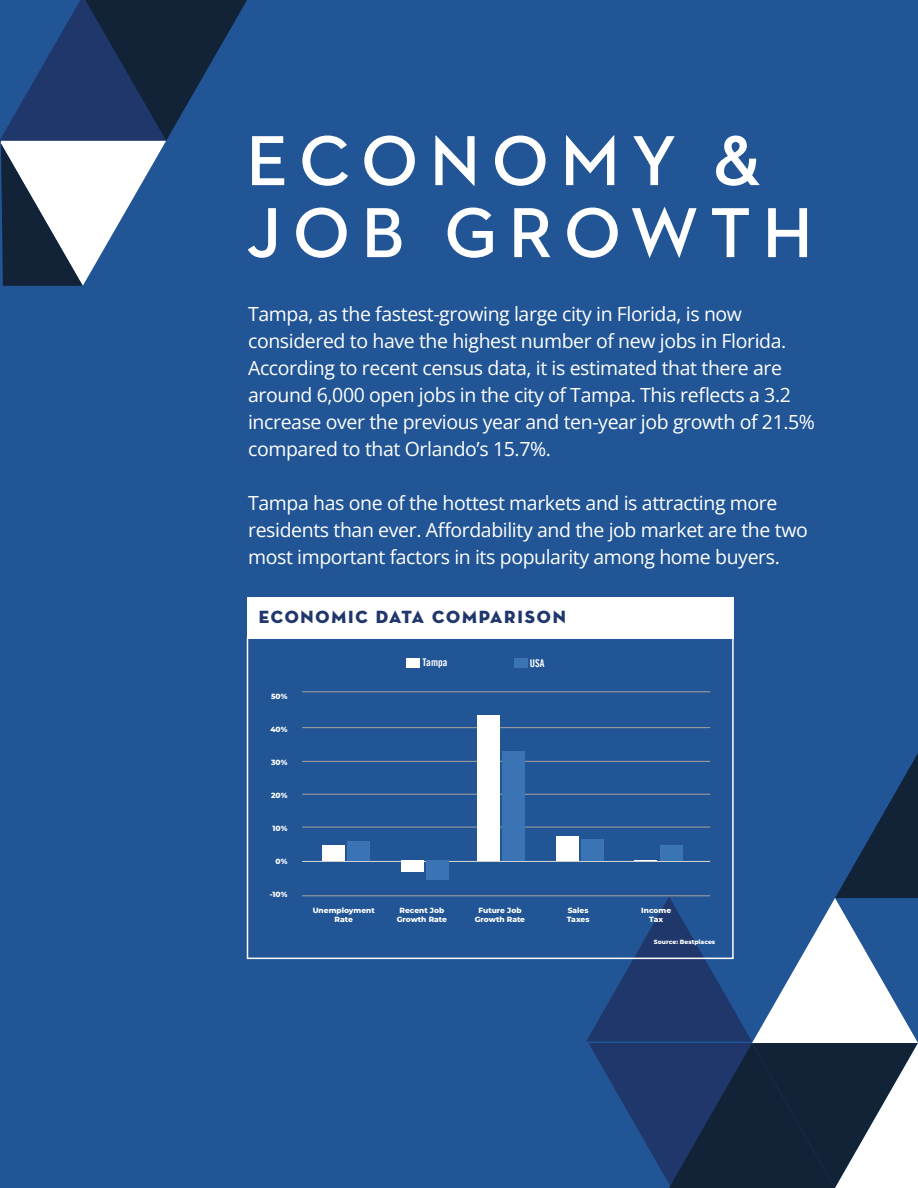
<style>
.page{position:relative;width:918px;height:1188px;background:#215595}
.page>*{position:absolute;margin:0;border:0;box-sizing:border-box;transform-origin:0 0}
.t1{font:700 72px/72px "Neutraface 2 Display";letter-spacing:.17em;color:#fff}
.t2{font:19.5px/27px "Open Sans";letter-spacing:-.02em;color:#fff}
.t3{font:18px "Neutra Disp Titling";letter-spacing:.1em;color:#20376b}
.t4{font:10.65px "Trade Gothic LT Bold Cond Twenty";color:#fff}
.t5{font:800 7.5px/9px "Montserrat";color:#fff;text-align:center}
.t6{font:800 6.15px "Montserrat";color:#fff}
</style>
<div class="page">
<svg style="left:0;top:0;width:247px;height:286px"></svg>
<svg style="left:586px;top:753px;width:332px;height:435px"></svg>
<div style="left:247px;top:638px;width:487px;height:321px;border:2px solid #fff"></div>
<div style="left:247px;top:597px;width:487px;height:42px;background:#fff"></div>
<div style="left:407px;top:659px;width:13px;height:9px;background:#fff"></div>
<div style="left:514px;top:659px;width:13px;height:9px;background:#3a74b4"></div>
<hr style="left:302px;top:691px;width:408px;height:1px;background:#a9a39d">
<hr style="left:302px;top:761px;width:408px;height:1px;background:#a9a39d">
<hr style="left:302px;top:727px;width:408px;height:1px;background:#a9a39d">
<hr style="left:302px;top:794px;width:408px;height:1px;background:#a9a39d">
<hr style="left:302px;top:827px;width:408px;height:1px;background:#a9a39d">
<hr style="left:302px;top:895px;width:408px;height:1px;background:#a9a39d">
<hr style="left:302px;top:861px;width:408px;height:1px;background:#dcd8d5">
<div style="left:322px;top:845px;width:22px;height:16px;background:#fff"></div>
<div style="left:402px;top:861px;width:22px;height:11px;background:#fff"></div>
<div style="left:478px;top:715px;width:22px;height:146px;background:#fff"></div>
<div style="left:556px;top:837px;width:22px;height:24px;background:#fff"></div>
<div style="left:348px;top:841px;width:22px;height:20px;background:#3a74b4"></div>
<div style="left:427px;top:861px;width:22px;height:19px;background:#3a74b4"></div>
<div style="left:503px;top:752px;width:22px;height:109px;background:#3a74b4"></div>
<div style="left:582px;top:839px;width:22px;height:22px;background:#3a74b4"></div>
<div style="left:660px;top:845px;width:22px;height:16px;background:#3a74b4"></div>
<h1 class="t1" style="left:247px;top:126px;width:567px">ECONOMY &amp;<br>JOB GROWTH</h1>
<p class="t2" style="left:248px;top:300px;width:568px">Tampa, as the fastest-growing large city in Florida, is now considered to have the highest number of new jobs in Florida.<br>According to recent census data, it is estimated that there are around 6,000 open jobs in the city of Tampa. This reflects a 3.2 increase over the previous year and ten-year job growth of 21.5% compared to that Orlando’s 15.7%.</p>
<p class="t2" style="left:248px;top:489px;width:561px">Tampa has one of the hottest markets and is attracting more residents than ever. Affordability and the job market are the two most important factors in its popularity among home buyers.</p>
<p class="t3" style="left:259px;top:606px;width:309px">ECONOMIC DATA COMPARISON</p>
<p class="t5" style="left:271px;top:691px;width:18px">50%</p>
<p class="t5" style="left:270px;top:724px;width:19px">40%</p>
<p class="t5" style="left:271px;top:757px;width:18px">30%</p>
<p class="t5" style="left:271px;top:790px;width:18px">20%</p>
<p class="t5" style="left:273px;top:823px;width:16px">10%</p>
<p class="t5" style="left:276px;top:856px;width:13px">0%</p>
<p class="t5" style="left:270px;top:889px;width:19px">-10%</p>
<p class="t4" style="left:423px;top:656px;width:26px">Tampa</p>
<p class="t4" style="left:530px;top:657px;width:16px">USA</p>
<p class="t5" style="left:313px;top:905px;width:64px">Unemployment<br>Rate</p>
<p class="t5" style="left:397px;top:905px;width:52px">Recent Job<br>Growth Rate</p>
<p class="t5" style="left:475px;top:905px;width:52px">Future Job<br>Growth Rate</p>
<p class="t5" style="left:567px;top:905px;width:24px;text-align:left">Sales<br>Taxes</p>
<p class="t5" style="left:641px;top:905px;width:32px">Income<br>Tax</p>
<p class="t6" style="left:654px;top:938px;width:63px">Source: Bestplaces</p>
</div>
